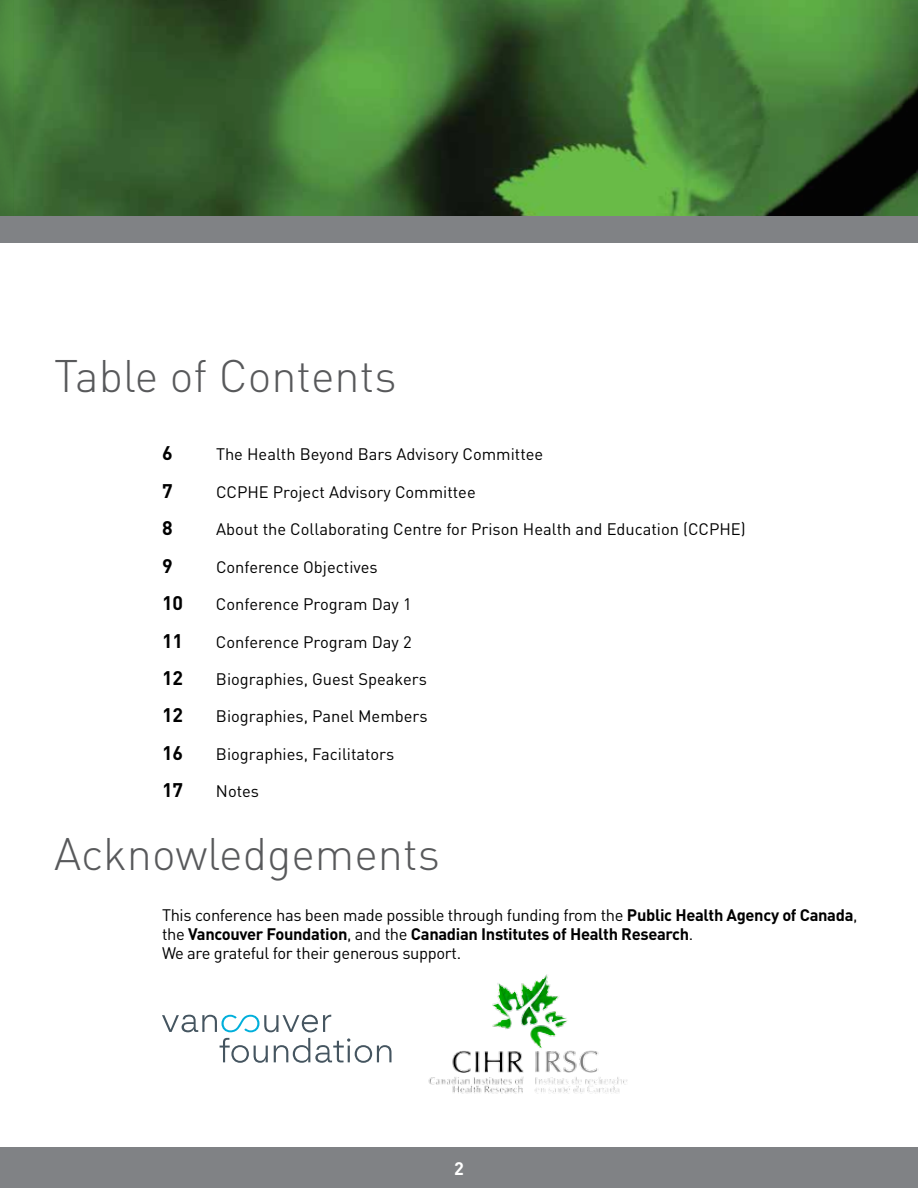
<style>
.page{position:relative;width:918px;height:1188px;background:#fff}
.page>*{position:absolute;margin:0;border:0;box-sizing:border-box;transform-origin:0 0}
.t1{font:300 45px "DIN Pro";color:#58595b}
.t2{font:700 19.5px "DIN Pro";color:#000}
.t3{font:700 18px "DIN Pro";color:#fff}
.t4{font:16.5px "DIN Pro";color:#000}
.t5{font:16.5px/19px "DIN Pro";letter-spacing:-.02em;color:#000}
.s1{font-weight:700}
</style>
<div class="page">
<div style="left:0;top:1148px;width:918px;height:40px;background:#808285"></div>
<img style="left:0;top:0;width:918px;height:216px">
<div style="left:0;top:216px;width:918px;height:27px;background:#808285"></div>
<svg style="left:220px;top:1038px;width:48px;height:25px"></svg>
<svg style="left:274px;top:1038px;width:118px;height:25px"></svg>
<svg style="left:162px;top:1015px;width:169px;height:17px"></svg>
<img style="left:428px;top:974px;width:200px;height:120px">
<h1 class="t1" style="left:54px;top:345px;width:344px">Table of Contents</h1>
<p class="t2" style="left:162px;top:440px;width:12px">6</p>
<p class="t4" style="left:216px;top:443px;width:329px">The Health Beyond Bars Advisory Committee</p>
<p class="t2" style="left:162px;top:478px;width:12px">7</p>
<p class="t4" style="left:216px;top:481px;width:261px">CCPHE Project Advisory Committee</p>
<p class="t2" style="left:162px;top:515px;width:12px">8</p>
<p class="t4" style="left:216px;top:518px;width:531px">About the Collaborating Centre for Prison Health and Education (CCPHE)</p>
<p class="t2" style="left:162px;top:552px;width:12px">9</p>
<p class="t4" style="left:216px;top:555px;width:163px">Conference Objectives</p>
<p class="t2" style="left:162px;top:590px;width:23px">10</p>
<p class="t4" style="left:216px;top:593px;width:197px">Conference Program Day 1</p>
<p class="t2" style="left:162px;top:627px;width:23px">11</p>
<p class="t4" style="left:216px;top:630px;width:197px">Conference Program Day 2</p>
<p class="t2" style="left:162px;top:665px;width:23px">12</p>
<p class="t4" style="left:216px;top:668px;width:212px">Biographies, Guest Speakers</p>
<p class="t2" style="left:162px;top:702px;width:23px">12</p>
<p class="t4" style="left:216px;top:705px;width:213px">Biographies, Panel Members</p>
<p class="t2" style="left:162px;top:739px;width:23px">16</p>
<p class="t4" style="left:216px;top:743px;width:180px">Biographies, Facilitators</p>
<p class="t2" style="left:162px;top:777px;width:23px">17</p>
<p class="t4" style="left:216px;top:780px;width:45px">Notes</p>
<h1 class="t1" style="left:54px;top:823px;width:388px">Acknowledgements</h1>
<p class="t5" style="left:162px;top:904px;width:697px">This conference has been made possible through funding from the <span class="s1">Public Health Agency of Canada</span>, the <span class="s1">Vancouver Foundation</span>, and the <span class="s1">Canadian Institutes of Health Research</span>.<br>We are grateful for their generous support.</p>
<p class="t3" style="left:454px;top:1156px;width:11px">2</p>
</div>
